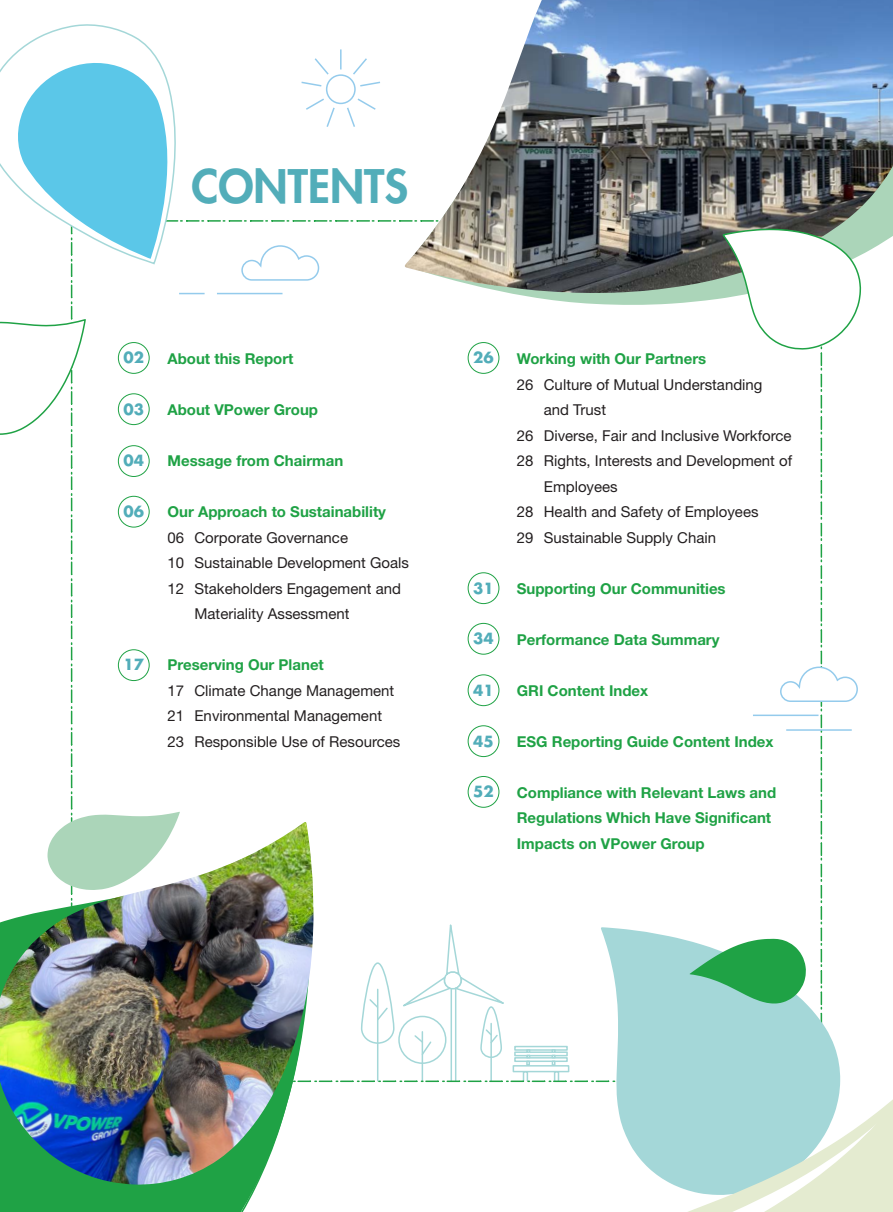
<style>
.page{position:relative;width:893px;height:1212px;background:#fff}
.page>*{position:absolute;margin:0;border:0;box-sizing:border-box;transform-origin:0 0}
.t1{font:800 45px "Futura Std";color:#52adb9}
.t2{font:15px/25.5px "Helvetica Neue LT Std";color:#231f20}
.t3{font:700 15px/25.5px "Helvetica Neue LT Std";color:#1fa245}
.t4{font:700 15px "Futura Std";color:#52adb9}
</style>
<div class="page">
<hr style="left:455px;top:988px;width:1px;height:93px;background:#a4d7d8">
<hr style="left:451px;top:989px;width:1px;height:92px;background:#a4d7d8">
<div style="left:398px;top:1016px;width:48px;height:48px;border:2px solid #a4d7d8;border-radius:50%"></div>
<hr style="left:422px;top:1032px;width:1px;height:49px;background:#a4d7d8">
<svg style="left:414px;top:1034px;width:18px;height:22px"></svg>
<div style="left:361px;top:962px;width:34px;height:82px;border:2px solid #a4d7d8;border-radius:15px"></div>
<hr style="left:377px;top:989px;width:1px;height:92px;background:#a4d7d8">
<svg style="left:368px;top:924px;width:136px;height:98px"></svg>
<svg style="left:481px;top:1007px;width:20px;height:50px"></svg>
<div style="left:480px;top:1006px;width:22px;height:52px;border:2px solid #a4d7d8;border-radius:10px"></div>
<hr style="left:490px;top:1023px;width:2px;height:58px;background:#a4d7d8">
<svg style="left:484px;top:1028px;width:15px;height:17px"></svg>
<div style="left:514px;top:1046px;width:54px;height:5px;border:2px solid #a4d7d8"></div>
<div style="left:514px;top:1051px;width:54px;height:5px;border:2px solid #a4d7d8"></div>
<div style="left:514px;top:1057px;width:54px;height:5px;border:2px solid #a4d7d8"></div>
<div style="left:513px;top:1065px;width:56px;height:7px;border:2px solid #a4d7d8"></div>
<svg style="left:523px;top:1071px;width:5px;height:3px"></svg>
<svg style="left:554px;top:1071px;width:5px;height:3px"></svg>
<svg style="left:526px;top:1049px;width:4px;height:17px"></svg>
<svg style="left:551px;top:1049px;width:5px;height:17px"></svg>
<svg style="left:403px;top:220px;width:318px;height:85px"></svg>
<svg style="left:0;top:24px;width:188px;height:241px"></svg>
<svg style="left:8px;top:53px;width:170px;height:206px"></svg>
<svg style="left:601px;top:927px;width:239px;height:147px;fill:#a4d7d8"></svg>
<svg style="left:780px;top:666px;width:78px;height:37px"></svg>
<hr style="left:786px;top:729px;width:66px;height:2px;background:#94cbec">
<hr style="left:753px;top:714px;width:65px;height:2px;background:#94cbec">
<svg style="left:241px;top:245px;width:79px;height:36px"></svg>
<hr style="left:217px;top:293px;width:65px;height:1px;background:#94cbec">
<svg style="left:179px;top:293px;width:26px;height:1px"></svg>
<div style="left:326px;top:74px;width:30px;height:30px;border:2px solid #94cbec;border-radius:50%"></div>
<hr style="left:340px;top:49px;width:2px;height:20px;background:#94cbec">
<svg style="left:301px;top:58px;width:29px;height:30px"></svg>
<svg style="left:306px;top:97px;width:30px;height:30px"></svg>
<svg style="left:346px;top:97px;width:30px;height:30px"></svg>
<svg style="left:351px;top:58px;width:29px;height:30px"></svg>
<svg style="left:690px;top:939px;width:116px;height:64px;background:#57b87c"></svg>
<img style="left:404px;top:0;width:489px;height:293px">
<svg style="left:721px;top:228px;width:140px;height:122px"></svg>
<svg style="left:70px;top:812px;width:110px;height:10px"></svg>
<svg style="left:0;top:319px;width:86px;height:117px"></svg>
<div style="left:0;top:1185px;width:257px;height:27px;background:#1fa245"></div>
<img style="left:0;top:822px;width:314px;height:363px">
<svg style="left:499px;top:1074px;width:342px;height:9px;fill:#a4d7d8"></svg>
<div style="left:616px;top:1083px;width:225px;height:7px;background:#a4d7d8"></div>
<svg style="left:616px;top:1090px;width:277px;height:122px"></svg>
<div style="left:118px;top:342px;width:32px;height:32px;border:1px solid #1fa245;border-radius:50%"></div>
<div style="left:468px;top:342px;width:31px;height:32px;border:1px solid #1fa245;border-radius:50%"></div>
<div style="left:468px;top:572px;width:31px;height:32px;border:1px solid #1fa245;border-radius:50%"></div>
<div style="left:468px;top:623px;width:31px;height:31px;border:1px solid #1fa245;border-radius:50%"></div>
<div style="left:468px;top:674px;width:31px;height:32px;border:1px solid #1fa245;border-radius:50%"></div>
<div style="left:468px;top:725px;width:31px;height:32px;border:1px solid #1fa245;border-radius:50%"></div>
<div style="left:468px;top:776px;width:31px;height:32px;border:1px solid #1fa245;border-radius:50%"></div>
<div style="left:118px;top:393px;width:32px;height:32px;border:1px solid #1fa245;border-radius:50%"></div>
<div style="left:118px;top:445px;width:32px;height:32px;border:1px solid #1fa245;border-radius:50%"></div>
<div style="left:118px;top:496px;width:32px;height:31px;border:1px solid #1fa245;border-radius:50%"></div>
<div style="left:118px;top:649px;width:32px;height:32px;border:1px solid #1fa245;border-radius:50%"></div>
<h1 class="t1" style="left:191px;top:158px;width:218px">CONTENTS</h1>
<p class="t4" style="left:123px;top:348px;width:22px">02</p>
<p class="t4" style="left:473px;top:348px;width:22px">26</p>
<p class="t3" style="left:167px;top:346px;width:128px">About this Report</p>
<p class="t3" style="left:167px;top:397px;width:152px">About VPower Group</p>
<p class="t3" style="left:167px;top:448px;width:177px">Message from Chairman</p>
<p class="t3" style="left:167px;top:499px;width:220px">Our Approach to Sustainability</p>
<p class="t2" style="left:167px;top:525px;width:182px">06 Corporate Governance</p>
<p class="t2" style="left:167px;top:550px;width:243px">10 Sustainable Development Goals</p>
<p class="t2" style="left:167px;top:576px;width:235px">12 Stakeholders Engagement and</p>
<p class="t2" style="left:194px;top:601px;width:157px">Materiality Assessment</p>
<p class="t3" style="left:167px;top:652px;width:158px">Preserving Our Planet</p>
<p class="t2" style="left:167px;top:678px;width:234px">17 Climate Change Management<br>21 Environmental Management<br>23 Responsible Use of Resources</p>
<p class="t4" style="left:123px;top:399px;width:22px">03</p>
<p class="t4" style="left:123px;top:451px;width:22px">04</p>
<p class="t4" style="left:123px;top:501px;width:22px">06</p>
<p class="t4" style="left:473px;top:578px;width:22px">31</p>
<p class="t4" style="left:473px;top:628px;width:22px">34</p>
<p class="t4" style="left:473px;top:680px;width:22px">41</p>
<p class="t4" style="left:473px;top:731px;width:22px">45</p>
<p class="t4" style="left:473px;top:781px;width:22px">52</p>
<p class="t4" style="left:123px;top:655px;width:22px">17</p>
<p class="t3" style="left:517px;top:346px;width:191px">Working with Our Partners</p>
<p class="t2" style="left:517px;top:372px;width:247px">26 Culture of Mutual Understanding</p>
<p class="t2" style="left:544px;top:397px;width:64px">and Trust</p>
<p class="t2" style="left:517px;top:423px;width:276px">26 Diverse, Fair and Inclusive Workforce</p>
<p class="t2" style="left:517px;top:448px;width:277px">28 Rights, Interests and Development of</p>
<p class="t2" style="left:544px;top:474px;width:75px">Employees</p>
<p class="t2" style="left:517px;top:499px;width:243px">28 Health and Safety of Employees</p>
<p class="t2" style="left:517px;top:525px;width:201px">29 Sustainable Supply Chain</p>
<p class="t3" style="left:517px;top:575px;width:210px">Supporting Our Communities</p>
<p class="t3" style="left:517px;top:626px;width:204px">Performance Data Summary</p>
<p class="t3" style="left:517px;top:677px;width:133px">GRI Content Index</p>
<p class="t3" style="left:517px;top:728px;width:258px">ESG Reporting Guide Content Index</p>
<p class="t3" style="left:517px;top:779px;width:261px">Compliance with Relevant Laws and<br>Regulations Which Have Significant<br>Impacts on VPower Group</p>
</div>
